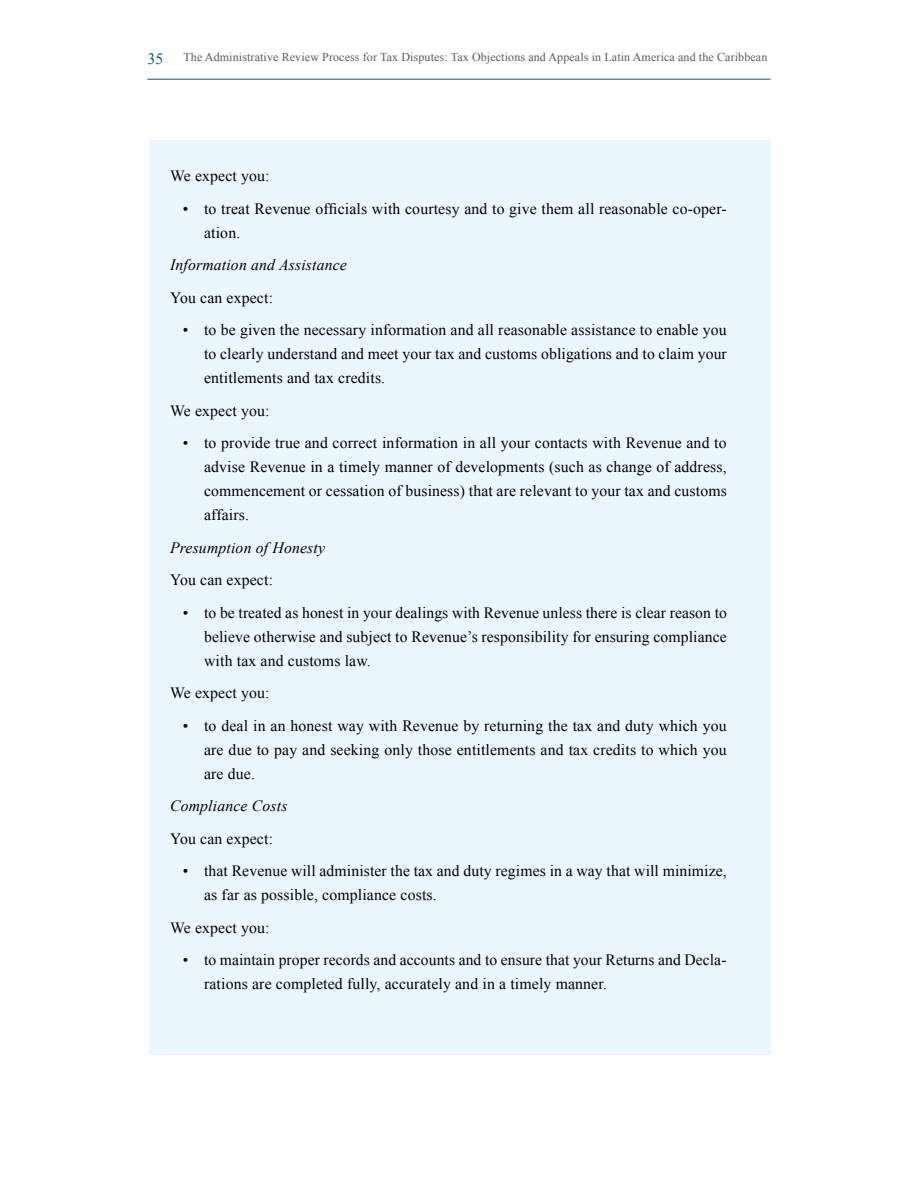
<style>
.page{position:relative;width:918px;height:1188px;background:#fff}
.page>*{position:absolute;margin:0;border:0;box-sizing:border-box;transform-origin:0 0}
.t1{font:15.75px/24px "Times New Roman";letter-spacing:.01em;color:#000;text-align:justify}
.t2{font:italic 15.75px "Times New Roman";letter-spacing:.01em;color:#000}
.t3{font:15.75px "Times New Roman";color:#005387}
.t4{font:12px "Times New Roman";letter-spacing:.01em;color:#58595b}
</style>
<div class="page">
<hr style="left:147px;top:79px;width:624px;height:1px;background:#005387">
<div style="left:149px;top:140px;width:622px;height:915px;background:#ebf7fe"></div>
<p class="t3" style="left:147px;top:48px;width:17px">35</p>
<p class="t4" style="left:183px;top:49px;width:585px">The Administrative Review Process for Tax Disputes: Tax Objections and Appeals in Latin America and the Caribbean</p>
<p class="t1" style="left:170px;top:164px;width:101px">We expect you:</p>
<p class="t1" style="left:204px;top:196px;width:524px;text-indent:-21px">• to treat Revenue officials with courtesy and to give them all reasonable co-oper&shy;ation.</p>
<p class="t2" style="left:170px;top:254px;width:178px">Information and Assistance</p>
<p class="t1" style="left:170px;top:285px;width:104px">You can expect:</p>
<p class="t1" style="left:204px;top:318px;width:524px;text-indent:-21px">• to be given the necessary information and all reasonable assistance to enable you to clearly understand and meet your tax and customs obligations and to claim your entitlements and tax credits.</p>
<p class="t1" style="left:170px;top:398px;width:101px">We expect you:</p>
<p class="t1" style="left:204px;top:431px;width:524px;text-indent:-21px">• to provide true and correct information in all your contacts with Revenue and to advise Revenue in a timely manner of developments (such as change of address, commencement or cessation of business) that are relevant to your tax and customs affairs.</p>
<p class="t2" style="left:170px;top:537px;width:156px">Presumption of Honesty</p>
<p class="t1" style="left:170px;top:568px;width:104px">You can expect:</p>
<p class="t1" style="left:204px;top:600px;width:524px;text-indent:-21px">• to be treated as honest in your dealings with Revenue unless there is clear reason to believe otherwise and subject to Revenue’s responsibility for ensuring compliance with tax and customs law.</p>
<p class="t1" style="left:170px;top:681px;width:101px">We expect you:</p>
<p class="t1" style="left:204px;top:713px;width:524px;text-indent:-21px">• to deal in an honest way with Revenue by returning the tax and duty which you are due to pay and seeking only those entitlements and tax credits to which you are due.</p>
<p class="t2" style="left:170px;top:795px;width:119px">Compliance Costs</p>
<p class="t1" style="left:170px;top:826px;width:104px">You can expect:</p>
<p class="t1" style="left:204px;top:859px;width:524px;text-indent:-21px">• that Revenue will administer the tax and duty regimes in a way that will minimize, as far as possible, compliance costs.</p>
<p class="t1" style="left:170px;top:915px;width:101px">We expect you:</p>
<p class="t1" style="left:204px;top:948px;width:524px;text-indent:-21px">• to maintain proper records and accounts and to ensure that your Returns and Decla&shy;rations are completed fully, accurately and in a timely manner.</p>
</div>
